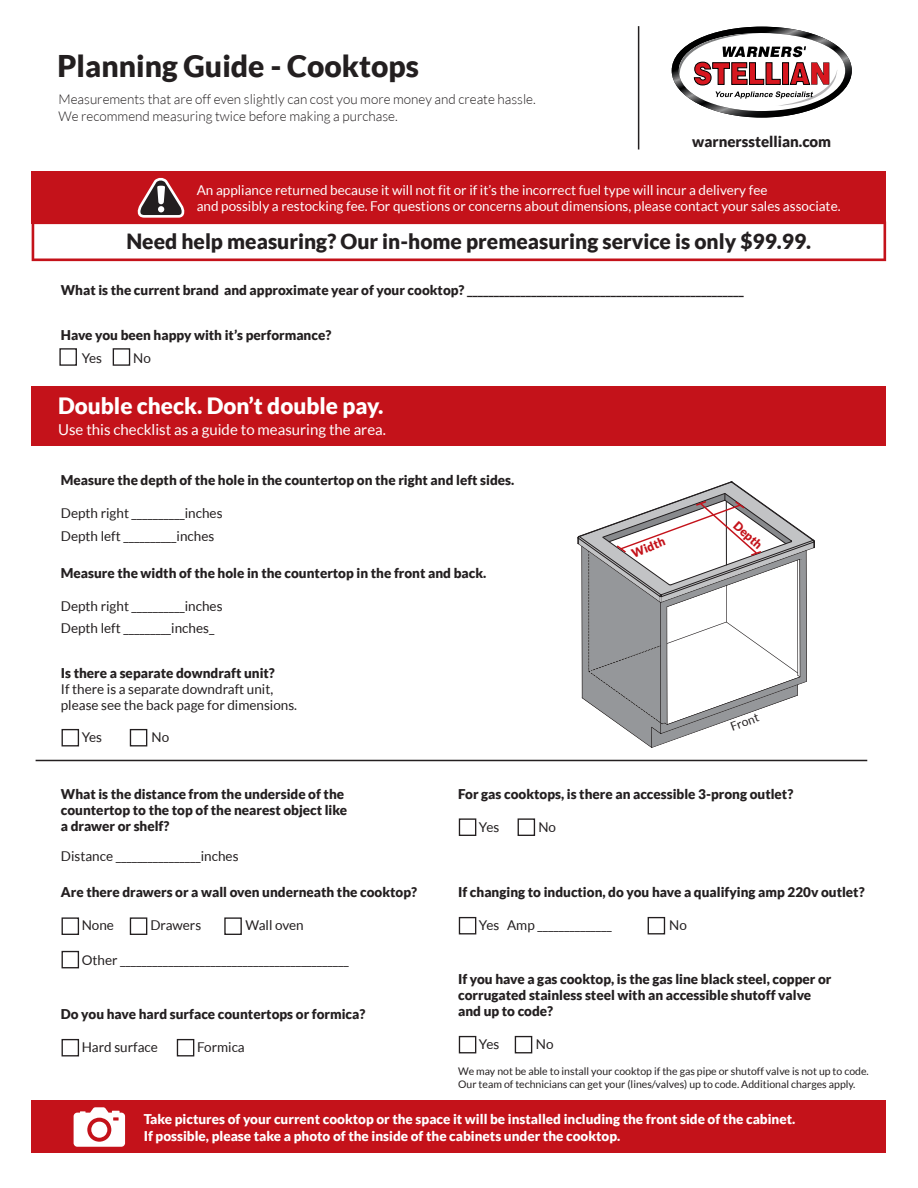
<style>
.page{position:relative;width:918px;height:1188px;background:#fff}
.page>*{position:absolute;margin:0;border:0;box-sizing:border-box;transform-origin:0 0}
.t1{font:900 30px "Lato";color:#231f20}
.t2{font:900 22.5px "Lato";color:#fff}
.t3{font:900 21px "Lato";color:#231f20}
.t4{font:15px "Lato";color:#fff}
.t5{font:900 15px "Lato";color:#231f20}
.t6{font:900 13.5px/16.2px "Lato";color:#231f20}
.t7{font:13.5px/22.5px "Lato";color:#231f20}
.t8{font:13.5px/16.5px "Lato";color:#fff}
.t9{font:900 13.5px/16.2px "Lato";color:#fff}
.t10{font:300 13.5px/16.5px "Lato";color:#231f20}
.t11{font:900 12px "Lato";color:#c4121a}
.t12{font:12px "Lato";color:#231f20}
.t13{font:10.5px/13.5px "Lato";color:#231f20}
</style>
<div class="page">
<div style="left:32px;top:171px;width:854px;height:53px;background:#c4121a"></div>
<svg style="left:32px;top:178px;width:854px;height:83px"></svg>
<div style="left:59px;top:348px;width:18px;height:18px;background:#fff;border:1px solid #231f20"></div>
<div style="left:113px;top:348px;width:17px;height:18px;background:#fff;border:1px solid #231f20"></div>
<svg style="left:672px;top:27px;width:180px;height:91px"></svg>
<hr style="left:638px;top:26px;width:1px;height:124px;background:#231f20">
<div style="left:31px;top:387px;width:855px;height:59px;background:#c4121a"></div>
<div style="left:62px;top:729px;width:17px;height:17px;background:#fff;border:1px solid #231f20"></div>
<div style="left:130px;top:729px;width:17px;height:17px;background:#fff;border:1px solid #231f20"></div>
<div style="left:62px;top:1039px;width:17px;height:17px;background:#fff;border:1px solid #231f20"></div>
<div style="left:177px;top:1039px;width:17px;height:17px;background:#fff;border:1px solid #231f20"></div>
<div style="left:459px;top:1036px;width:17px;height:17px;background:#fff;border:1px solid #231f20"></div>
<div style="left:515px;top:1036px;width:17px;height:17px;background:#fff;border:1px solid #231f20"></div>
<div style="left:459px;top:818px;width:17px;height:18px;background:#fff;border:1px solid #231f20"></div>
<div style="left:518px;top:818px;width:17px;height:18px;background:#fff;border:1px solid #231f20"></div>
<div style="left:459px;top:917px;width:17px;height:17px;background:#fff;border:1px solid #231f20"></div>
<div style="left:648px;top:917px;width:17px;height:17px;background:#fff;border:1px solid #231f20"></div>
<div style="left:62px;top:917px;width:17px;height:18px;background:#fff;border:1px solid #231f20"></div>
<div style="left:130px;top:917px;width:17px;height:18px;background:#fff;border:1px solid #231f20"></div>
<div style="left:224px;top:917px;width:18px;height:18px;background:#fff;border:1px solid #231f20"></div>
<div style="left:62px;top:951px;width:17px;height:17px;background:#fff;border:1px solid #231f20"></div>
<hr style="left:36px;top:760px;width:831px;height:1px;background:#231f20">
<svg style="left:578px;top:482px;width:237px;height:266px"></svg>
<div style="left:31px;top:1101px;width:855px;height:52px;background:#c4121a"></div>
<svg style="left:74px;top:1107px;width:51px;height:40px"></svg>
<h1 class="t1" style="left:58px;top:49px;width:363px">Planning Guide - Cooktops</h1>
<p class="t10" style="left:58px;top:91px;width:479px">Measurements that are off even slightly can cost you more money and create hassle.<br>We recommend measuring twice before making a purchase.</p>
<p class="t5" style="left:692px;top:133px;width:140px">warnersstellian.com</p>
<p class="t8" style="left:197px;top:182px;width:645px">An appliance returned because it will not fit or if it’s the incorrect fuel type will incur a delivery fee<br>and possibly a restocking fee. For questions or concerns about dimensions, please contact your sales associate.</p>
<h3 class="t3" style="left:126px;top:229px;width:686px">Need help measuring? Our in-home premeasuring service is only $99.99.</h3>
<p class="t6" style="left:61px;top:282px;width:684px">What is the current brand and approximate year of your cooktop? ____________________________________________________</p>
<p class="t6" style="left:61px;top:326px;width:272px">Have you been happy with it’s performance?</p>
<p class="t7" style="left:82px;top:346px;width:22px">Yes</p>
<p class="t7" style="left:133px;top:346px;width:19px">No</p>
<h2 class="t2" style="left:58px;top:393px;width:327px">Double check. Don’t double pay.</h2>
<p class="t4" style="left:58px;top:422px;width:329px">Use this checklist as a guide to measuring the area.</p>
<p class="t6" style="left:61px;top:472px;width:455px">Measure the depth of the hole in the countertop on the right and left sides.</p>
<p class="t7" style="left:61px;top:502px;width:163px">Depth right __________inches<br>Depth left __________inches</p>
<p class="t6" style="left:61px;top:565px;width:427px">Measure the width of the hole in the countertop in the front and back.</p>
<p class="t7" style="left:61px;top:595px;width:163px">Depth right __________inches<br>Depth left _________inches_</p>
<p class="t6" style="left:61px;top:664px;width:216px">Is there a separate downdraft unit?</p>
<p class="t7" style="left:61px;top:681px;width:238px;line-height:16.2px">If there is a separate downdraft unit, please see the back page for dimensions.</p>
<p class="t7" style="left:82px;top:726px;width:22px">Yes</p>
<p class="t7" style="left:152px;top:726px;width:19px">No</p>
<p class="t11" style="left:630px;top:547px;width:36px;rotate:-22deg">Width</p>
<p class="t11" style="left:740px;top:518px;width:36px;rotate:42deg">Depth</p>
<p class="t12" style="left:729px;top:720px;width:31px;rotate:-20deg">Front</p>
<p class="t6" style="left:61px;top:786px;width:288px">What is the distance from the underside of the countertop to the top of the nearest object like a drawer or shelf?</p>
<p class="t7" style="left:61px;top:845px;width:179px">Distance ________________inches</p>
<p class="t6" style="left:61px;top:884px;width:358px">Are there drawers or a wall oven underneath the cooktop?</p>
<p class="t7" style="left:82px;top:914px;width:34px">None</p>
<p class="t7" style="left:150px;top:914px;width:52px">Drawers</p>
<p class="t7" style="left:246px;top:914px;width:60px">Wall oven</p>
<p class="t7" style="left:82px;top:949px;width:269px">Other ___________________________________________</p>
<p class="t6" style="left:61px;top:1006px;width:306px">Do you have hard surface countertops or formica?</p>
<p class="t7" style="left:82px;top:1036px;width:78px">Hard surface</p>
<p class="t7" style="left:197px;top:1036px;width:49px">Formica</p>
<p class="t6" style="left:458px;top:786px;width:337px">For gas cooktops, is there an accessible 3-prong outlet?</p>
<p class="t7" style="left:479px;top:816px;width:22px">Yes</p>
<p class="t7" style="left:538px;top:816px;width:19px">No</p>
<p class="t6" style="left:458px;top:884px;width:408px">If changing to induction, do you have a qualifying amp 220v outlet?</p>
<p class="t7" style="left:479px;top:914px;width:134px">Yes Amp ______________</p>
<p class="t7" style="left:669px;top:914px;width:19px">No</p>
<p class="t6" style="left:458px;top:970px;width:375px">If you have a gas cooktop, is the gas line black steel, copper or corrugated stainless steel with an accessible shutoff valve and up to code?</p>
<p class="t7" style="left:479px;top:1033px;width:22px">Yes</p>
<p class="t7" style="left:536px;top:1033px;width:19px">No</p>
<p class="t13" style="left:458px;top:1064px;width:412px">We may not be able to install your cooktop if the gas pipe or shutoff valve is not up to code.<br>Our team of technicians can get your (lines/valves) up to code. Additional charges apply.</p>
<p class="t9" style="left:144px;top:1111px;width:653px">Take pictures of your current cooktop or the space it will be installed including the front side of the cabinet.<br>If possible, please take a photo of the inside of the cabinets under the cooktop.</p>
</div>
